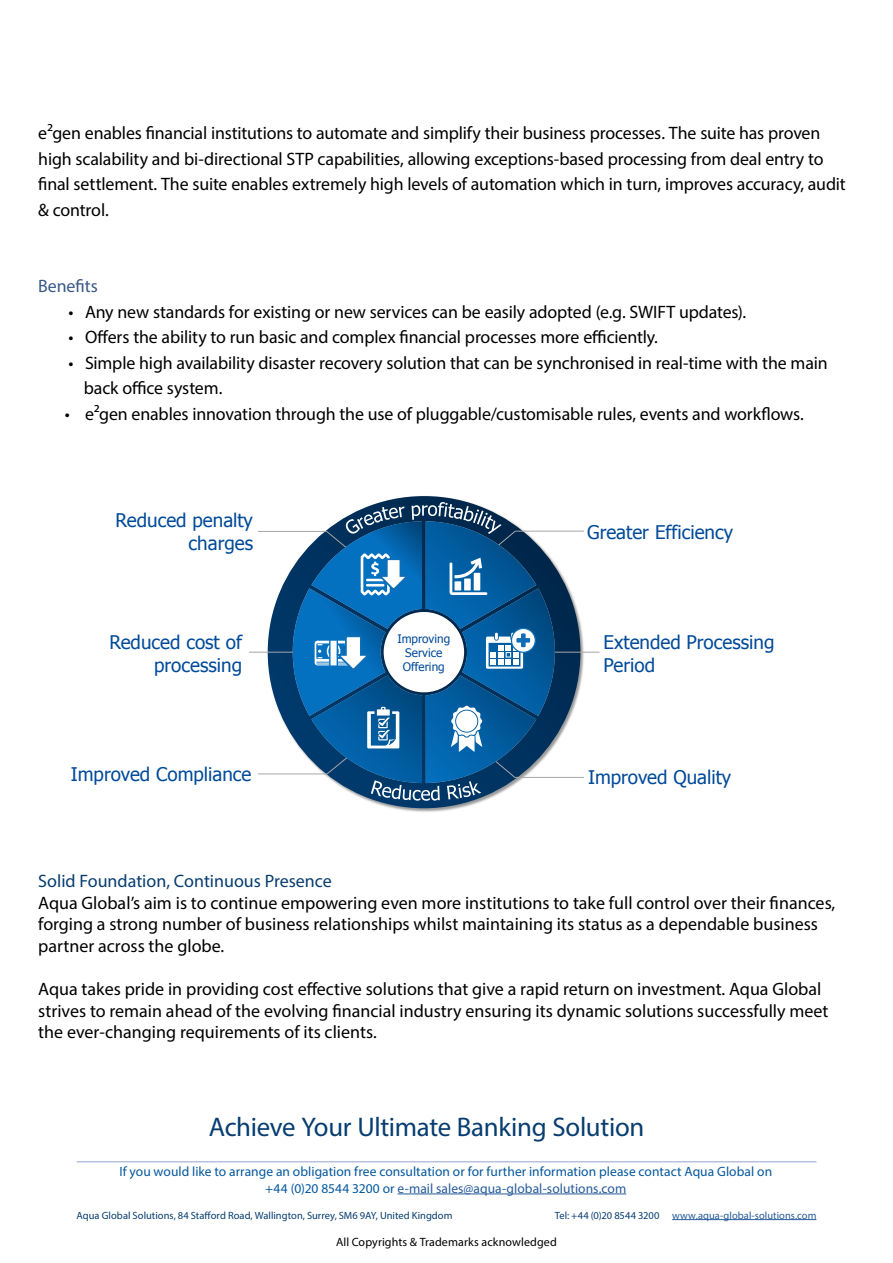
<style>
.page{position:relative;width:893px;height:1263px;background:#fff}
.page>*{position:absolute;margin:0;border:0;box-sizing:border-box;transform-origin:0 0}
.t1{font:27px "Myriad Pro";letter-spacing:-.01em;color:#073d70}
.t2{font:18.75px/22.5px "Tahoma";color:#004a9a;text-align:right}
.t3{font:18px/25.5px "Myriad Pro";letter-spacing:-.005em;color:#000}
.t4{font:18px "Myriad Pro";color:#073d70}
.t5{font:18px "Myriad Pro";letter-spacing:-.005em;color:#3b5887}
.t6{font:13.5px/16.2px "Myriad Pro";letter-spacing:.005em;color:#05589e;text-align:center}
.t7{font:12px "Myriad Pro";letter-spacing:.01em;color:#000}
.t8{font:11.7px/14.1px "Tahoma";color:#004a9a;text-align:center}
.t9{font:10.5px "Myriad Pro";letter-spacing:.005em;color:#073d70}
.t10{font:10.5px "Myriad Pro";letter-spacing:.005em;color:#275b9b}
.s1{color:#275b9b}
.s2{color:#073d70}
</style>
<div class="page">
<hr style="left:672px;top:1219px;width:144px;height:1px;background:#275b9b">
<hr style="left:397px;top:1193px;width:229px;height:1px;background:#275b9b">
<hr style="left:77px;top:1161px;width:739px;height:1px;background:#94a3cf">
<img style="left:266px;top:496px;width:319px;height:316px">
<svg style="left:268px;top:496px;width:312px;height:312px;background:#01315d"></svg>
<hr style="left:258px;top:531px;width:69px;height:1px;background:#a6a6a6">
<hr style="left:515px;top:531px;width:69px;height:1px;background:#a6a6a6">
<hr style="left:258px;top:773px;width:69px;height:1px;background:#a6a6a6">
<hr style="left:515px;top:777px;width:69px;height:1px;background:#a6a6a6">
<hr style="left:249px;top:652px;width:46px;height:1px;background:#a6a6a6">
<hr style="left:554px;top:652px;width:45px;height:1px;background:#a6a6a6">
<svg style="left:293px;top:502px;width:262px;height:299px"></svg>
<p class="t3" style="left:38px;top:120px;width:809px">e²gen enables financial institutions to automate and simplify their business processes. The suite has proven high scalability and bi-directional STP capabilities, allowing exceptions-based processing from deal entry to final settlement. The suite enables extremely high levels of automation which in turn, improves accuracy, audit &amp; control.</p>
<p class="t5" style="left:38px;top:275px;width:61px">Benefits</p>
<p class="t3" style="left:69px;top:299px;width:679px">• Any new standards for existing or new services can be easily adopted (e.g. SWIFT updates).</p>
<p class="t3" style="left:69px;top:324px;width:591px">• Offers the ability to run basic and complex financial processes more efficiently.</p>
<p class="t3" style="left:84px;top:350px;width:745px;text-indent:-15px">• Simple high availability disaster recovery solution that can be synchronised in real-time with the main back office system.</p>
<p class="t3" style="left:65px;top:401px;width:741px">• e²gen enables innovation through the use of pluggable/customisable rules, events and workflows.</p>
<p class="t2" style="left:116px;top:508px;width:139px">Reduced penalty charges</p>
<p class="t2" style="left:109px;top:630px;width:134px">Reduced cost of processing</p>
<p class="t2" style="left:71px;top:762px;width:182px">Improved Compliance</p>
<p class="t8" style="left:397px;top:631px;width:54px">Improving<br>Service<br>Offering</p>
<p class="t2" style="left:587px;top:520px;width:147px">Greater Efficiency</p>
<p class="t2" style="left:604px;top:630px;width:172px;text-align:left">Extended Processing<br>Period</p>
<p class="t2" style="left:588px;top:765px;width:145px">Improved Quality</p>
<p class="t4" style="left:38px;top:870px;width:295px">Solid Foundation, Continuous Presence</p>
<p class="t3" style="left:38px;top:892px;width:798px;line-height:21.6px">Aqua Global’s aim is to continue empowering even more institutions to take full control over their finances, forging a strong number of business relationships whilst maintaining its status as a dependable business partner across the globe.</p>
<p class="t3" style="left:38px;top:978px;width:792px;line-height:21.6px">Aqua takes pride in providing cost effective solutions that give a rapid return on investment. Aqua Global strives to remain ahead of the evolving financial industry ensuring its dynamic solutions successfully meet the ever-changing requirements of its clients.</p>
<h1 class="t1" style="left:209px;top:1111px;width:437px">Achieve Your Ultimate Banking Solution</h1>
<p class="t6" style="left:119px;top:1163px;width:654px">If you would like to arrange an obligation free consultation or for further information please contact Aqua Global on +44 (0)20 8544 3200 or <span class="s1">e-mail sales@aqua-global-solutions.com</span></p>
<p class="t9" style="left:77px;top:1208px;width:377px">Aqua Global Solutions, 84 Stafford Road, Wallington, Surrey, SM6 9AY, United Kingdom</p>
<p class="t10" style="left:555px;top:1208px;width:263px"><span class="s2">Tel: +44 (0)20 8544 3200</span> www.aqua-global-solutions.com</p>
<p class="t7" style="left:336px;top:1235px;width:222px">All Copyrights &amp; Trademarks acknowledged</p>
</div>
